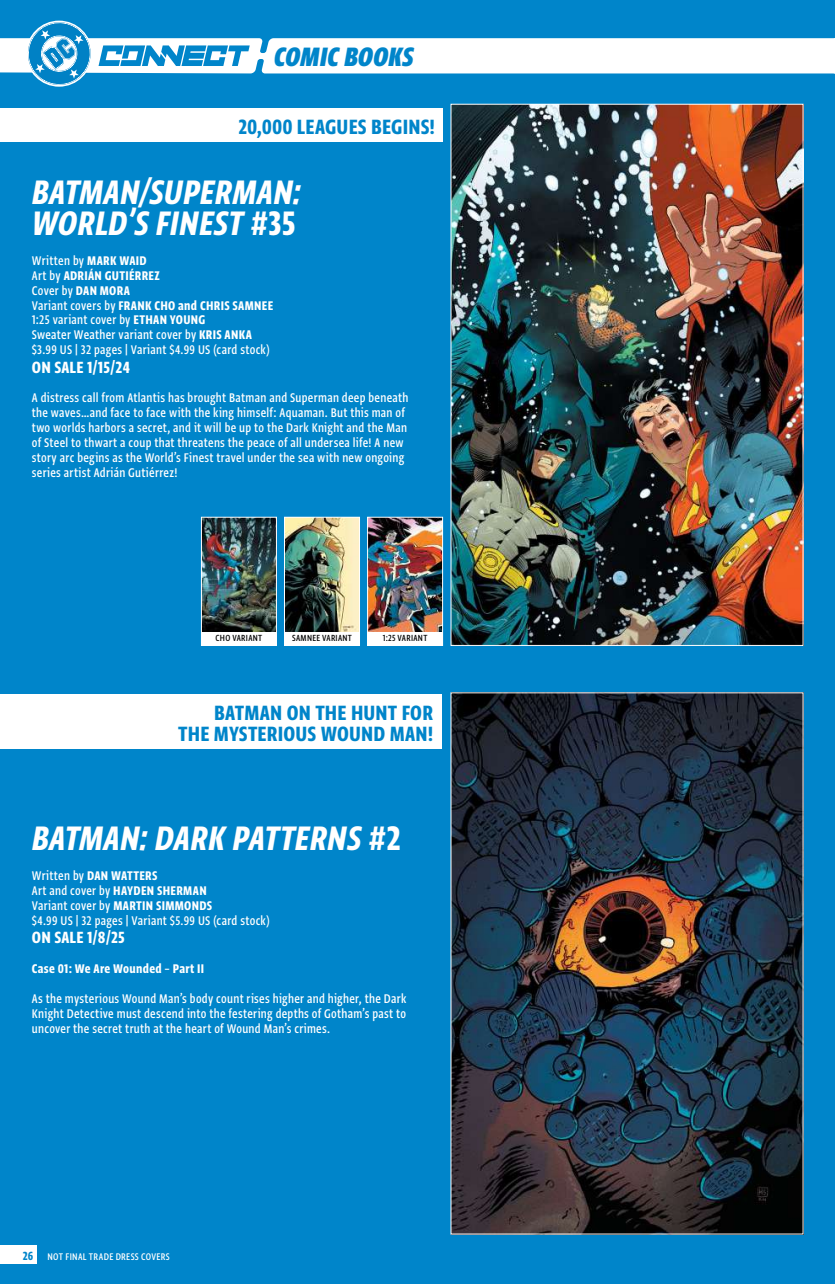
<style>
.page{position:relative;width:835px;height:1284px;background:#0085ca}
.page>*{position:absolute;margin:0;border:0;box-sizing:border-box;transform-origin:0 0}
.t1{font:40.25px/31.5px "Greta Sans Cnd Std Bld Ita";letter-spacing:.005em;color:#fff}
.t2{font:31.5px "Greta Sans Cnd Std Hea Ita";color:#0085ca}
.t3{font:24.5px/21px "Greta Sans Cnd Std Bld";letter-spacing:.01em;color:#0085ca;text-align:right}
.t4{font:19.25px "Greta Sans Cnd Std Bld";letter-spacing:.01em;color:#fff}
.t5{font:500 14.88px/14.9px "Greta Sans Cnd Std";letter-spacing:.02em;color:#fff}
.t6{font:14.88px "Greta Sans Cnd Std Bld";letter-spacing:.02em;color:#fff}
.t7{font:14px "Greta Sans Cnd Std Bld";color:#0085ca}
.t8{font:500 11.38px "Greta Sans Cnd Std";letter-spacing:.025em;color:#fff}
.t9{font:500 10.5px "Greta Sans Cnd Std";letter-spacing:.03em;color:#000}
.s1{font-family:"Greta Sans Cnd Std Bld"}
.s2{font-family:"Greta Sans Cnd Std Bld";font-weight:400}
.s3{font-family:"Greta Sans Cnd Std";font-weight:500}
</style>
<div class="page">
<svg style="left:0;top:20px;width:835px;height:67px"></svg>
<img style="left:452px;top:106px;width:349px;height:538px">
<img style="left:452px;top:694px;width:349px;height:538px">
<div style="left:0;top:109px;width:443px;height:33px;background:#fff"></div>
<div style="left:0;top:695px;width:441px;height:54px;background:#fff"></div>
<img style="left:369px;top:519px;width:72px;height:113px">
<div style="left:367px;top:517px;width:76px;height:129px;border:1px solid #fff"></div>
<div style="left:367px;top:632px;width:76px;height:13px;background:#fff"></div>
<img style="left:286px;top:519px;width:72px;height:113px">
<div style="left:284px;top:517px;width:76px;height:129px;border:1px solid #fff"></div>
<div style="left:284px;top:632px;width:76px;height:13px;background:#fff"></div>
<img style="left:203px;top:519px;width:72px;height:113px">
<div style="left:201px;top:517px;width:76px;height:129px;border:1px solid #fff"></div>
<div style="left:201px;top:632px;width:76px;height:13px;background:#fff"></div>
<div style="left:0;top:1245px;width:37px;height:19px;background:#fff"></div>
<h2 class="t2" style="left:274px;top:38px;width:141px">COMIC BOOKS</h2>
<h3 class="t3" style="left:238px;top:116px;width:198px">20,000 LEAGUES BEGINS!</h3>
<h1 class="t1" style="left:32px;top:175px;width:271px">BATMAN/SUPERMAN:<br>WORLD’S FINEST <span class="s1">#35</span></h1>
<p class="t5" style="left:32px;top:253px;width:116px">Written by <span class="s2">MARK WAID</span></p>
<p class="t6" style="left:32px;top:267px;width:129px"><span class="s3">Art by</span> ADRIÁN GUTIÉRREZ</p>
<p class="t5" style="left:32px;top:282px;width:100px">Cover by <span class="s2">DAN MORA</span></p>
<p class="t6" style="left:32px;top:296px;width:243px"><span class="s3">Variant covers by</span> FRANK CHO and CHRIS SAMNEE</p>
<p class="t5" style="left:32px;top:312px;width:239px">1:25 variant cover by <span class="s2">ETHAN YOUNG<br></span>Sweater Weather variant cover by <span class="s2">KRIS ANKA </span>$3.99 US | 32 pages | Variant $4.99 US (card stock)</p>
<p class="t4" style="left:32px;top:355px;width:100px">ON SALE 1/15/24</p>
<p class="t5" style="left:32px;top:390px;width:378px">A distress call from Atlantis has brought Batman and Superman deep beneath the waves…and face to face with the king himself: Aquaman. But this man of two worlds harbors a secret, and it will be up to the Dark Knight and the Man of Steel to thwart a coup that threatens the peace of all undersea life! A new story arc begins as the World’s Finest travel under the sea with new ongoing series artist Adrián Gutiérrez!</p>
<p class="t9" style="left:216px;top:632px;width:48px">CHO VARIANT</p>
<p class="t9" style="left:292px;top:632px;width:61px">SAMNEE VARIANT</p>
<p class="t9" style="left:383px;top:632px;width:46px">1:25 VARIANT</p>
<h3 class="t3" style="left:178px;top:702px;width:256px">BATMAN ON THE HUNT FOR<br>THE MYSTERIOUS WOUND MAN!</h3>
<h1 class="t1" style="left:32px;top:821px;width:370px">BATMAN: DARK PATTERNS <span class="s1">#2</span></h1>
<p class="t6" style="left:32px;top:867px;width:127px"><span class="s3">Written by</span> DAN WATTERS</p>
<p class="t5" style="left:32px;top:883px;width:239px">Art and cover by <span class="s2">HAYDEN SHERMAN<br></span>Variant cover by <span class="s2">MARTIN SIMMONDS<br></span>$4.99 US | 32 pages | Variant $5.99 US (card stock)</p>
<p class="t4" style="left:32px;top:926px;width:94px">ON SALE 1/8/25</p>
<p class="t6" style="left:32px;top:960px;width:174px">Case 01: We Are Wounded – Part II</p>
<p class="t5" style="left:32px;top:990px;width:376px;text-align:justify">As the mysterious Wound Man’s body count rises higher and higher, the Dark Knight Detective must descend into the festering depths of Gotham’s past to uncover the secret truth at the heart of Wound Man’s crimes.</p>
<p class="t7" style="left:23px;top:1247px;width:12px">26</p>
<p class="t8" style="left:47px;top:1249px;width:124px">NOT FINAL TRADE DRESS COVERS</p>
</div>
